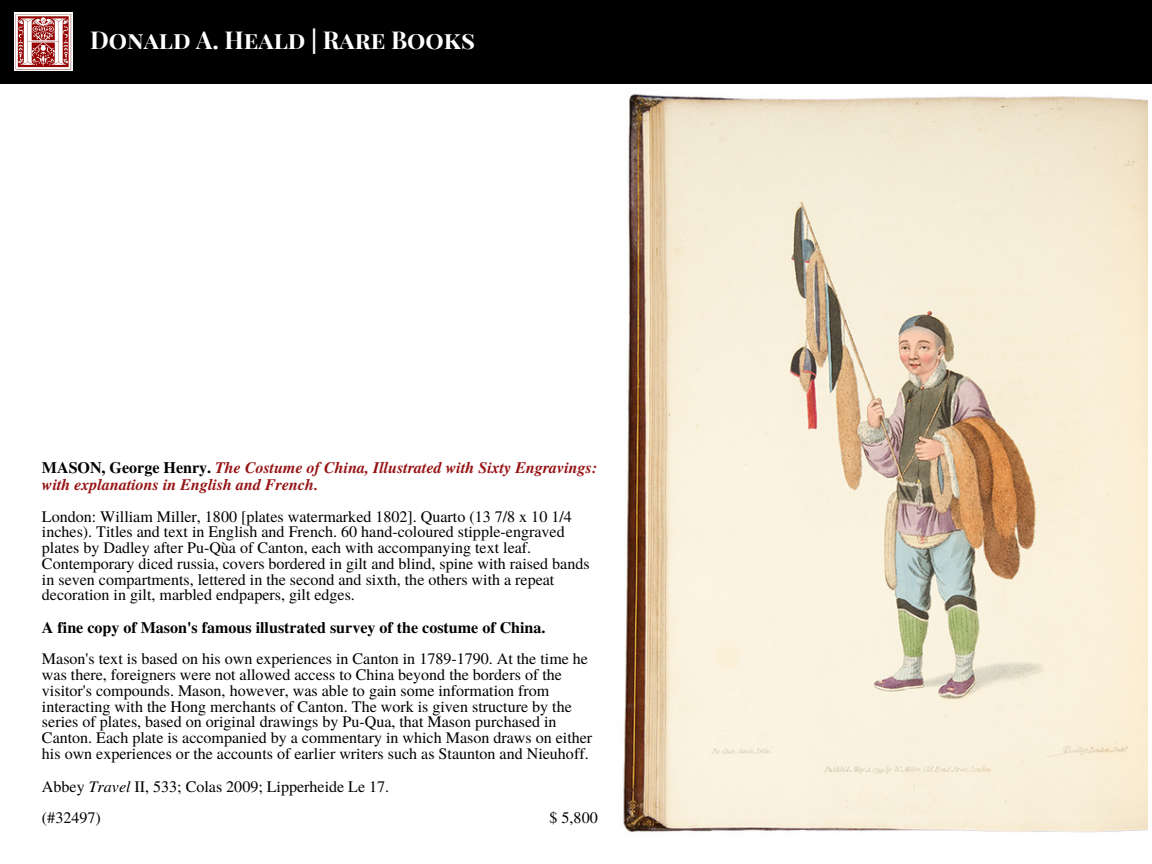
<style>
.page{position:relative;width:1152px;height:864px;background:#fff}
.page>*{position:absolute;margin:0;border:0;box-sizing:border-box;transform-origin:0 0}
.t1{font:700 24.15px "Playfair Display SC";color:#fff}
.t2{font:16.05px/15.8px "Te X Gyre Termes";color:#000}
.t3{font:italic 700 16.05px/16.8px "Te X Gyre Termes";color:#961213}
.t4{font:700 16.05px "Te X Gyre Termes";color:#000}
.s1{font-style:normal;color:#000}
.s2{font-style:italic}
</style>
<div class="page">
<div style="left:0;top:0;width:1152px;height:82px;background:#000"></div>
<img style="left:14px;top:12px;width:59px;height:59px">
<img style="left:623px;top:94px;width:525px;height:739px">
<h1 class="t1" style="left:90px;top:22px;width:387px">Donald A. Heald | Rare Books</h1>
<h1 class="t1" style="left:87px;top:24px;width:387px">Donald A. Heald | Rare Books</h1>
<p class="t3" style="left:42px;top:459px;width:557px"><span class="s1">MASON, George Henry.</span> The Costume of China, Illustrated with Sixty Engravings: with explanations in English and French.</p>
<p class="t2" style="left:42px;top:508px;width:549px">London: William Miller, 1800 [plates watermarked 1802]. Quarto (13 7/8 x 10 1/4 inches). Titles and text in English and French. 60 hand-coloured stipple-engraved plates by Dadley after Pu-Qùa of Canton, each with accompanying text leaf.<br>Contemporary diced russia, covers bordered in gilt and blind, spine with raised bands in seven compartments, lettered in the second and sixth, the others with a repeat decoration in gilt, marbled endpapers, gilt edges.</p>
<p class="t4" style="left:42px;top:615px;width:505px">A fine copy of Mason's famous illustrated survey of the costume of China.</p>
<p class="t2" style="left:42px;top:650px;width:552px">Mason's text is based on his own experiences in Canton in 1789-1790. At the time he was there, foreigners were not allowed access to China beyond the borders of the visitor's compounds. Mason, however, was able to gain some information from interacting with the Hong merchants of Canton. The work is given structure by the series of plates, based on original drawings by Pu-Qua, that Mason purchased in Canton. Each plate is accompanied by a commentary in which Mason draws on either his own experiences or the accounts of earlier writers such as Staunton and Nieuhoff.</p>
<p class="t2" style="left:42px;top:770px;width:349px;line-height:31.5px">Abbey <span class="s2">Travel</span> II, 533; Colas 2009; Lipperheide Le 17. (#32497)</p>
<p class="t2" style="left:550px;top:809px;width:50px">$ 5,800</p>
</div>
